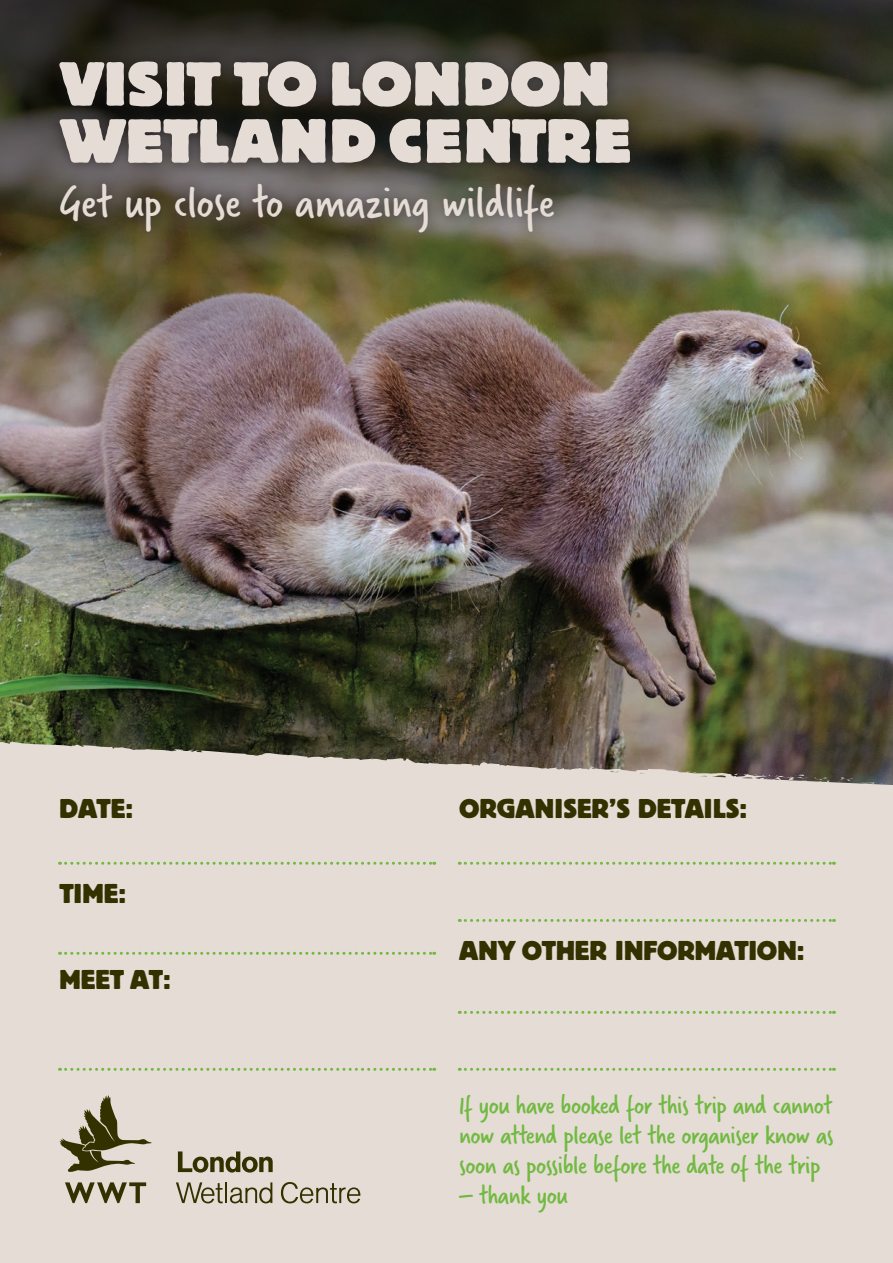
<style>
.page{position:relative;width:893px;height:1263px;background:#fff}
.page>*{position:absolute;margin:0;border:0;box-sizing:border-box;transform-origin:0 0}
.t1{font:800 61.5px/57px "Block BE";letter-spacing:.02em;color:#e6dcd6}
.t2{font:48px "Verveine";color:#e6dcd6}
.t3{font:27.75px/30px "Verveine";letter-spacing:-.015em;color:#71ba41;text-align:justify}
.t4{font:700 27px "Block BE";color:#343100}
</style>
<div class="page">
<img style="left:0;top:510px;width:893px;height:234px">
<img style="left:0;top:0;width:893px;height:510px">
<div style="left:0;top:744px;width:893px;height:519px;background:#e6dcd6"></div>
<svg style="left:60px;top:862px;width:375px;height:3px"></svg>
<svg style="left:60px;top:952px;width:375px;height:3px"></svg>
<svg style="left:60px;top:1068px;width:375px;height:3px"></svg>
<svg style="left:459px;top:862px;width:375px;height:3px"></svg>
<svg style="left:459px;top:1068px;width:375px;height:3px"></svg>
<svg style="left:459px;top:1011px;width:375px;height:3px"></svg>
<svg style="left:459px;top:919px;width:375px;height:3px"></svg>
<svg style="left:838px;top:777px;width:45px;height:8px"></svg>
<svg style="left:0;top:741px;width:830px;height:44px;background:#a39a8f"></svg>
<svg style="left:58px;top:1093px;width:94px;height:80px;background:#b1a996"></svg>
<svg style="left:65px;top:1182px;width:81px;height:21px;background:#9b937b"></svg>
<svg style="left:178px;top:1151px;width:95px;height:21px;background:#968f76"></svg>
<svg style="left:176px;top:1182px;width:47px;height:21px"></svg>
<hr style="left:225px;top:1182px;width:2px;height:21px;background:#343100">
<svg style="left:230px;top:1182px;width:42px;height:21px"></svg>
<svg style="left:281px;top:1182px;width:79px;height:21px;background:#b7af9e"></svg>
<div style="left:46px;top:48px;width:598px;height:197px;background:#231f20;opacity:.75"></div>
<p class="t1" style="left:60px;top:58px;width:573px">VISIT TO LONDON<br>WETLAND CENTRE</p>
<p class="t2" style="left:60px;top:169px;width:496px">Get up close to amazing wildlife</p>
<p class="t4" style="left:60px;top:793px;width:75px">DATE:</p>
<p class="t4" style="left:60px;top:878px;width:68px">TIME:</p>
<p class="t4" style="left:60px;top:964px;width:112px">MEET AT:</p>
<p class="t4" style="left:459px;top:793px;width:289px">ORGANISER’S DETAILS:</p>
<p class="t4" style="left:459px;top:935px;width:346px">ANY OTHER INFORMATION:</p>
<p class="t3" style="left:459px;top:1091px;width:376px">If you have booked for this trip and cannot now attend please let the organiser know as soon as possible before the date of the trip</p>
<p class="t3" style="left:459px;top:1181px;width:110px">– thank you</p>
</div>
